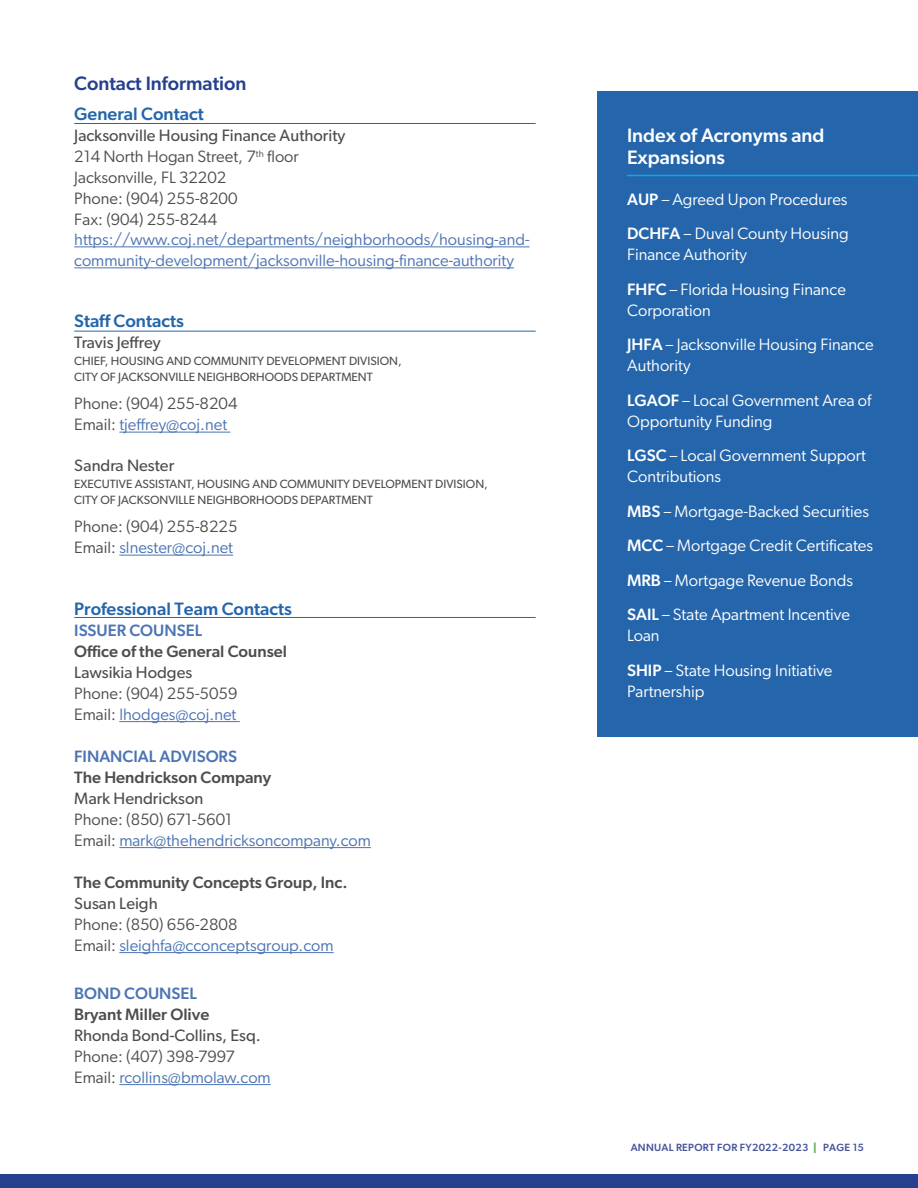
<style>
.page{position:relative;width:918px;height:1188px;background:#fff}
.page>*{position:absolute;margin:0;border:0;box-sizing:border-box;transform-origin:0 0}
.t1{font:500 19.5px/21px "Gibson";color:#fff}
.t2{font:500 19.5px "Gibson";color:#25408f}
.t3{font:500 18px "Gibson";color:#2465ab}
.t4{font:16.5px/34.5px "Gibson";color:#fff}
.t5{font:16.5px/21px "Gibson";color:#4d4d4f}
.t6{font:16.5px/21px "Gibson";color:#4c74b4}
.t7{font:500 16.5px "Gibson";color:#4d4d4f}
.t8{font:16.5px "Gibson";color:#4d4d4f}
.t9{font:500 16.5px "Gibson";color:#4c74b4}
.t10{font:12px/16.5px "Gibson";color:#4d4d4f}
.t11{font:500 10.5px "Gibson";letter-spacing:.025em;color:#45549a}
.s1{font-style:inherit}
.s2{color:#4c74b4}
.s3{color:#4d4d4f}
.s4{font-weight:500}
.s5{font-weight:800;color:#66b65d}
</style>
<div class="page">
<div style="left:0;top:1174px;width:918px;height:14px;background:#25408f"></div>
<div style="left:597px;top:91px;width:321px;height:646px;background:#2465ab"></div>
<hr style="left:627px;top:175px;width:291px;height:1px;background:#00aeef">
<hr style="left:74px;top:246px;width:456px;height:1px;background:#4c74b4">
<hr style="left:74px;top:267px;width:440px;height:1px;background:#4c74b4">
<hr style="left:119px;top:432px;width:111px;height:1px;background:#4c74b4">
<hr style="left:119px;top:555px;width:114px;height:1px;background:#4c74b4">
<hr style="left:119px;top:721px;width:121px;height:1px;background:#4c74b4">
<hr style="left:119px;top:847px;width:252px;height:1px;background:#4c74b4">
<hr style="left:119px;top:952px;width:215px;height:1px;background:#4c74b4">
<hr style="left:119px;top:1084px;width:152px;height:1px;background:#4c74b4">
<hr style="left:74px;top:331px;width:462px;height:1px;background:#2465ab">
<hr style="left:74px;top:617px;width:462px;height:1px;background:#2465ab">
<hr style="left:74px;top:123px;width:462px;height:1px;background:#2465ab">
<p class="t2" style="left:74px;top:71px;width:174px">Contact Information</p>
<p class="t3" style="left:74px;top:103px;width:131px">General Contact</p>
<p class="t5" style="left:74px;top:125px;width:273px"><span class="s1">Jacksonville Housing Finance Authority<br></span>214 North Hogan Street, 7<sup>th</sup> floor<br>Jacksonville, FL 32202<br>Phone: (904) 255-8200<br>Fax: (904) 255-8244</p>
<p class="t6" style="left:74px;top:228px;width:457px">https://www.coj.net/departments/neighborhoods/housing-and&shy;community-development/jacksonville-housing-finance-authority</p>
<p class="t3" style="left:74px;top:310px;width:111px">Staff Contacts</p>
<p class="t8" style="left:74px;top:333px;width:88px">Travis Jeffrey</p>
<p class="t10" style="left:74px;top:352px;width:329px">CHIEF, HOUSING AND COMMUNITY DEVELOPMENT DIVISION,<br>CITY OF JACKSONVILLE NEIGHBORHOODS DEPARTMENT</p>
<p class="t5" style="left:74px;top:393px;width:165px">Phone: (904) 255-8204<br>Email: <span class="s2">tjeffrey@coj.net</span></p>
<p class="t8" style="left:74px;top:456px;width:101px">Sandra Nester</p>
<p class="t10" style="left:74px;top:475px;width:415px">EXECUTIVE ASSISTANT, HOUSING AND COMMUNITY DEVELOPMENT DIVISION,<br>CITY OF JACKSONVILLE NEIGHBORHOODS DEPARTMENT</p>
<p class="t5" style="left:74px;top:516px;width:165px">Phone: (904) 255-8225<br>Email: <span class="s2">slnester@coj.net</span></p>
<p class="t3" style="left:74px;top:598px;width:219px">Professional Team Contacts</p>
<p class="t9" style="left:74px;top:620px;width:129px">ISSUER COUNSEL</p>
<p class="t7" style="left:74px;top:641px;width:214px">Office of the General Counsel</p>
<p class="t8" style="left:74px;top:662px;width:120px">Lawsikia Hodges</p>
<p class="t5" style="left:74px;top:682px;width:165px">Phone: (904) 255-5059<br>Email: <span class="s2">lhodges@coj.net</span></p>
<p class="t9" style="left:74px;top:746px;width:164px">FINANCIAL ADVISORS</p>
<p class="t7" style="left:74px;top:767px;width:199px">The Hendrickson Company</p>
<p class="t8" style="left:74px;top:788px;width:131px">Mark Hendrickson</p>
<p class="t6" style="left:74px;top:808px;width:298px"><span class="s3">Phone: (850) 671-5601<br>Email:</span> mark@thehendricksoncompany.com</p>
<p class="t7" style="left:74px;top:872px;width:275px">The Community Concepts Group, Inc.</p>
<p class="t8" style="left:74px;top:893px;width:85px">Susan Leigh</p>
<p class="t6" style="left:74px;top:913px;width:261px"><span class="s3">Phone: (850) 656-2808<br>Email:</span> sleighfa@cconceptsgroup.com</p>
<p class="t9" style="left:74px;top:983px;width:124px">BOND COUNSEL</p>
<p class="t7" style="left:74px;top:1004px;width:137px">Bryant Miller Olive</p>
<p class="t8" style="left:74px;top:1025px;width:188px">Rhonda Bond-Collins, Esq.</p>
<p class="t5" style="left:74px;top:1045px;width:198px">Phone: (407) 398-7997<br>Email: <span class="s2">rcollins@bmolaw.com</span></p>
<p class="t1" style="left:627px;top:125px;width:199px">Index of Acronyms and<br>Expansions</p>
<p class="t4" style="left:627px;top:182px;width:223px"><span class="s4">AUP</span> – Agreed Upon Procedures<br><span class="s4">DCHFA</span> – Duval County Housing</p>
<p class="t4" style="left:627px;top:237px;width:220px">Finance Authority<br><span class="s4">FHFC</span> – Florida Housing Finance</p>
<p class="t4" style="left:627px;top:293px;width:248px">Corporation<br><span class="s4">JHFA</span> – Jacksonville Housing Finance</p>
<p class="t4" style="left:627px;top:348px;width:246px">Authority<br><span class="s4">LGAOF</span> – Local Government Area of</p>
<p class="t4" style="left:627px;top:404px;width:240px">Opportunity Funding<br><span class="s4">LGSC</span> – Local Government Support</p>
<p class="t4" style="left:627px;top:459px;width:248px">Contributions<br><span class="s4">MBS</span> – Mortgage-Backed Securities<br><span class="s4">MCC</span> – Mortgage Credit Certificates<br><span class="s4">MRB</span> – Mortgage Revenue Bonds<br><span class="s4">SAIL</span> – State Apartment Incentive</p>
<p class="t4" style="left:627px;top:618px;width:207px">Loan<br><span class="s4">SHIP</span> – State Housing Initiative</p>
<p class="t4" style="left:627px;top:674px;width:79px">Partnership</p>
<p class="t11" style="left:631px;top:1141px;width:235px">ANNUAL REPORT FOR FY2022-2023 <span class="s5">|</span> PAGE 15</p>
</div>
